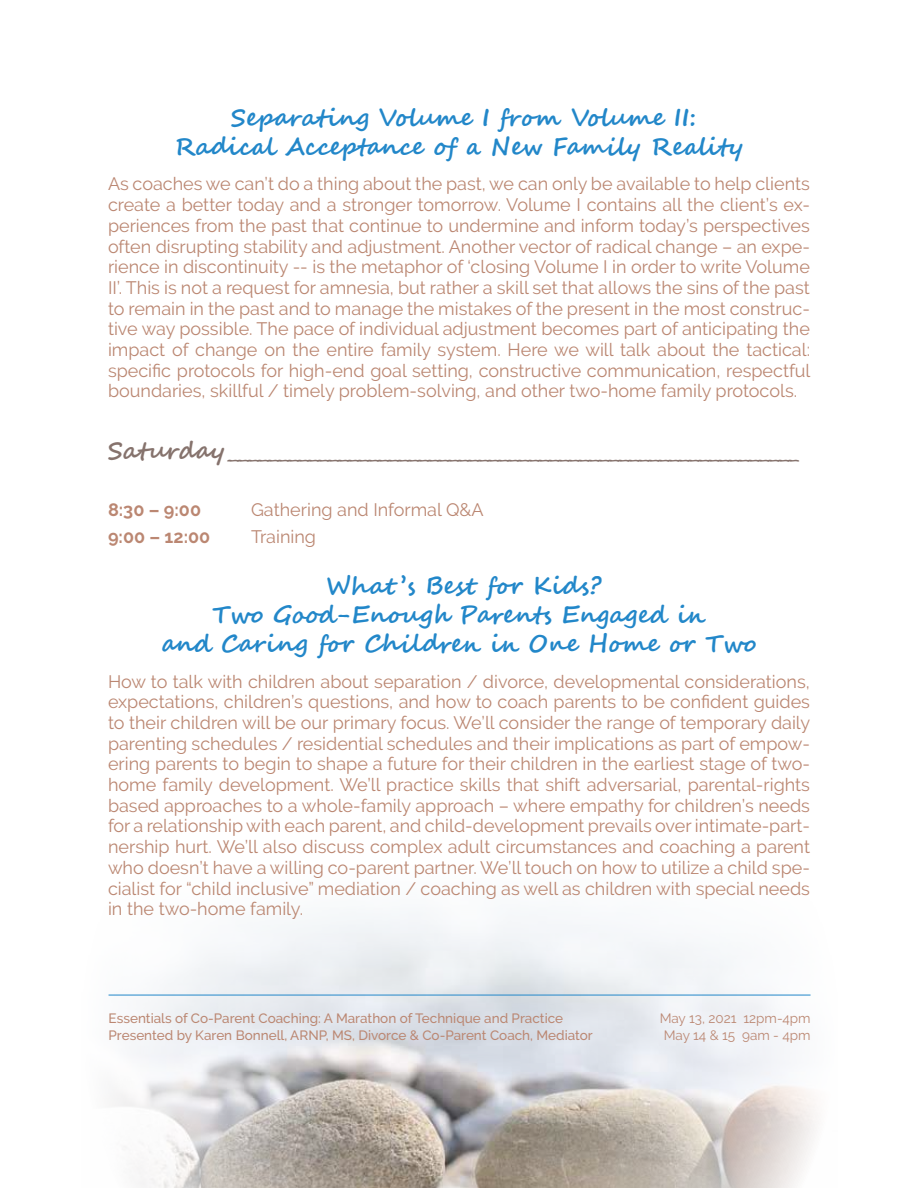
<style>
.page{position:relative;width:918px;height:1188px;background:#fff}
.page>*{position:absolute;margin:0;border:0;box-sizing:border-box;transform-origin:0 0}
.t1{font:700 24px/28.8px "Segoe Script";color:#2287c9;text-align:center}
.t2{font:700 24px "Segoe Script";color:#86736d}
.t3{font:18px/20.7px "Raleway";color:#bb8772;text-align:justify}
.t4{font:700 18px "Raleway";color:#bb8772}
.t5{font:500 13.5px/16.2px "Raleway";color:#bb8772}
.t6{font:13.5px/16.2px "Raleway";color:#bb8772;text-align:center}
</style>
<div class="page">
<img style="left:108px;top:912px;width:708px;height:276px">
<hr style="left:109px;top:995px;width:702px;height:1px;background:#2287c9">
<h1 class="t1" style="left:174px;top:103px;width:571px">Separating Volume I from Volume II:<br>Radical Acceptance of a New Family Reality</h1>
<p class="t3" style="left:108px;top:174px;width:704px">As coaches we can’t do a thing about the past, we can only be available to help clients create a better today and a stronger tomorrow. Volume I contains all the client’s ex&shy;periences from the past that continue to undermine and inform today’s perspectives often disrupting stability and adjustment. Another vector of radical change – an expe&shy;rience in discontinuity -- is the metaphor of ‘closing Volume I in order to write Volume II’. This is not a request for amnesia, but rather a skill set that allows the sins of the past to remain in the past and to manage the mistakes of the present in the most construc&shy;tive way possible. The pace of individual adjustment becomes part of anticipating the impact of change on the entire family system. Here we will talk about the tactical: specific protocols for high-end goal setting, constructive communication, respectful boundaries, skillful / timely problem-solving, and other two-home family protocols.</p>
<h1 class="t2" style="left:108px;top:431px;width:692px">Saturday_________________________________________________________</h1>
<p class="t4" style="left:108px;top:500px;width:95px">8:30 – 9:00</p>
<p class="t3" style="left:251px;top:499px;width:234px">Gathering and Informal Q&amp;A</p>
<p class="t4" style="left:108px;top:527px;width:104px">9:00 – 12:00</p>
<p class="t3" style="left:251px;top:526px;width:66px">Training</p>
<h1 class="t1" style="left:162px;top:572px;width:596px">What ’s Best for Kids?<br>Two Good-Enough Parents Engaged in<br>and Caring for Children in One Home or Two</h1>
<p class="t3" style="left:108px;top:671px;width:704px">How to talk with children about separation / divorce, developmental considerations, expectations, children’s questions, and how to coach parents to be confident guides to their children will be our primary focus. We’ll consider the range of temporary daily parenting schedules / residential schedules and their implications as part of empow&shy;ering parents to begin to shape a future for their children in the earliest stage of two&shy;home family development. We’ll practice skills that shift adversarial, parental-rights based approaches to a whole-family approach – where empathy for children’s needs for a relationship with each parent, and child-development prevails over intimate-part&shy;nership hurt. We’ll also discuss complex adult circumstances and coaching a parent who doesn’t have a willing co-parent partner. We’ll touch on how to utilize a child spe&shy;cialist for “child inclusive” mediation / coaching as well as children with special needs in the two-home family.</p>
<p class="t5" style="left:109px;top:1011px;width:486px">Essentials of Co-Parent Coaching: A Marathon of Technique and Practice<br>Presented by Karen Bonnell, ARNP, MS, Divorce &amp; Co-Parent Coach, Mediator</p>
<p class="t6" style="left:660px;top:1010px;width:152px">May 13, 2021 12pm-4pm<br>May 14 &amp; 15 9am - 4pm</p>
</div>
